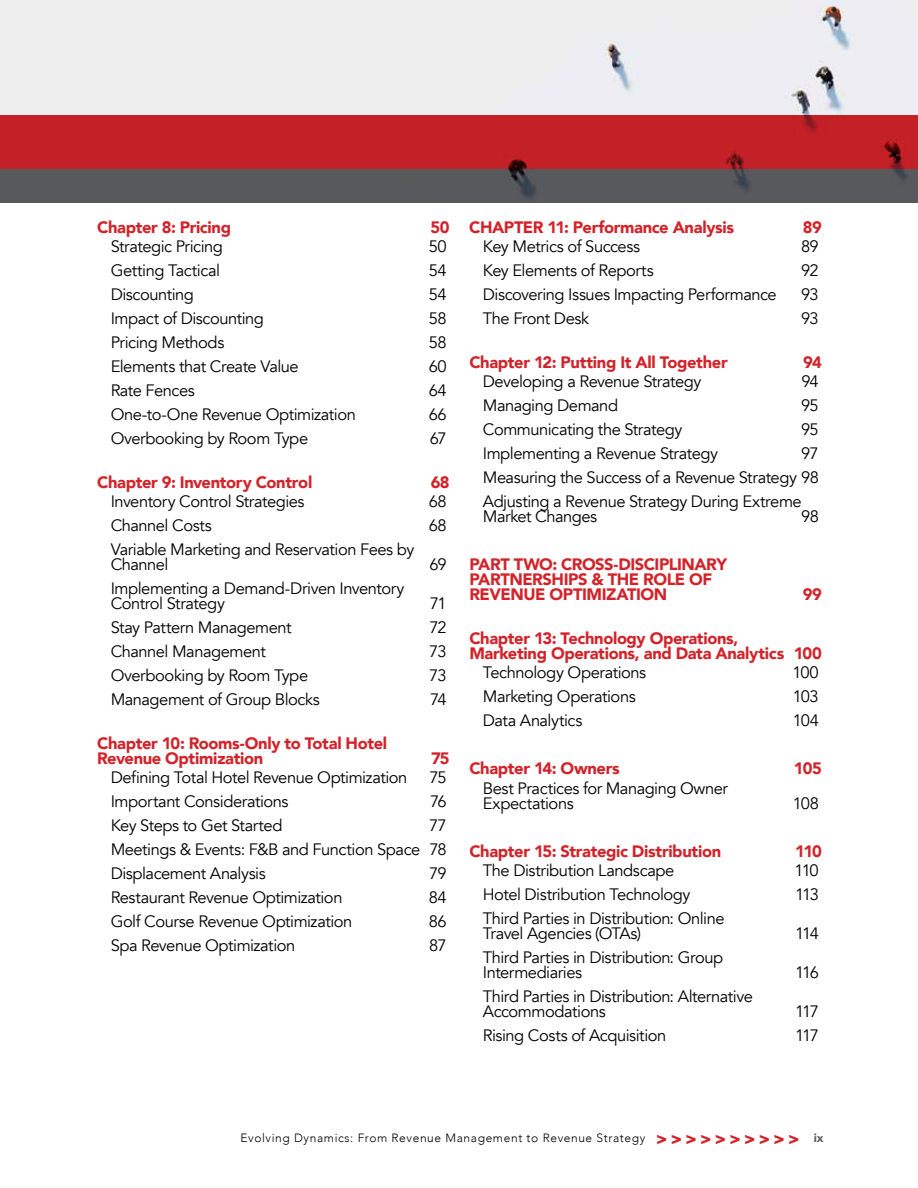
<style>
.page{position:relative;width:918px;height:1188px;background:#fff}
.page>*{position:absolute;margin:0;border:0;box-sizing:border-box;transform-origin:0 0}
.t1{font:16.5px/15px "Avenir";letter-spacing:-.03em;color:#000}
.t2{font:900 16.5px/15px "Avenir";letter-spacing:-.025em;color:#d2232a}
.t3{font:300 12px "Avenir";letter-spacing:.05em;color:#000}
.s1{font-weight:900;font-size:18px;color:#d2232a}
.s2{font-weight:900;color:#5f6062}
</style>
<div class="page">
<div style="left:0;top:0;width:918px;height:115px;background:#eee"></div>
<div style="left:0;top:169px;width:918px;height:33px;background:#58595b"></div>
<div style="left:0;top:115px;width:918px;height:54px;background:#c42027"></div>
<p class="t2" style="left:97px;top:219px;width:135px">Chapter 8: Pricing</p>
<p class="t2" style="left:431px;top:219px;width:21px">50</p>
<p class="t1" style="left:111px;top:239px;width:114px">Strategic Pricing</p>
<p class="t1" style="left:429px;top:239px;width:19px">50</p>
<p class="t1" style="left:111px;top:263px;width:111px">Getting Tactical</p>
<p class="t1" style="left:429px;top:263px;width:19px">54</p>
<p class="t1" style="left:111px;top:287px;width:85px">Discounting</p>
<p class="t1" style="left:429px;top:287px;width:19px">54</p>
<p class="t1" style="left:111px;top:311px;width:155px">Impact of Discounting</p>
<p class="t1" style="left:429px;top:311px;width:19px">58</p>
<p class="t1" style="left:111px;top:335px;width:115px">Pricing Methods</p>
<p class="t1" style="left:429px;top:335px;width:19px">58</p>
<p class="t1" style="left:111px;top:359px;width:189px">Elements that Create Value</p>
<p class="t1" style="left:429px;top:359px;width:19px">60</p>
<p class="t1" style="left:111px;top:383px;width:86px">Rate Fences</p>
<p class="t1" style="left:429px;top:383px;width:20px">64</p>
<p class="t1" style="left:111px;top:407px;width:247px">One-to-One Revenue Optimization</p>
<p class="t1" style="left:429px;top:407px;width:19px">66</p>
<p class="t1" style="left:111px;top:431px;width:199px">Overbooking by Room Type</p>
<p class="t1" style="left:430px;top:431px;width:18px">67</p>
<p class="t2" style="left:97px;top:474px;width:217px">Chapter 9: Inventory Control</p>
<p class="t2" style="left:431px;top:474px;width:20px">68</p>
<p class="t1" style="left:111px;top:494px;width:195px">Inventory Control Strategies</p>
<p class="t1" style="left:429px;top:494px;width:19px">68</p>
<p class="t1" style="left:111px;top:518px;width:103px">Channel Costs</p>
<p class="t1" style="left:429px;top:518px;width:19px">68</p>
<p class="t1" style="left:111px;top:542px;width:305px">Variable Marketing and Reservation Fees by<br>Channel</p>
<p class="t1" style="left:429px;top:557px;width:19px">69</p>
<p class="t1" style="left:111px;top:581px;width:295px">Implementing a Demand-Driven Inventory<br>Control Strategy</p>
<p class="t1" style="left:430px;top:596px;width:18px">71</p>
<p class="t1" style="left:111px;top:620px;width:183px">Stay Pattern Management</p>
<p class="t1" style="left:429px;top:620px;width:19px">72</p>
<p class="t1" style="left:111px;top:644px;width:157px">Channel Management</p>
<p class="t1" style="left:429px;top:644px;width:19px">73</p>
<p class="t1" style="left:111px;top:668px;width:199px">Overbooking by Room Type</p>
<p class="t1" style="left:429px;top:668px;width:19px">73</p>
<p class="t1" style="left:111px;top:692px;width:211px">Management of Group Blocks</p>
<p class="t1" style="left:430px;top:692px;width:18px">74</p>
<p class="t2" style="left:97px;top:735px;width:291px">Chapter 10: Rooms-Only to Total Hotel<br>Revenue Optimization</p>
<p class="t2" style="left:431px;top:750px;width:20px">75</p>
<p class="t1" style="left:111px;top:770px;width:298px">Defining Total Hotel Revenue Optimization</p>
<p class="t1" style="left:429px;top:770px;width:19px">75</p>
<p class="t1" style="left:111px;top:794px;width:179px">Important Considerations</p>
<p class="t1" style="left:430px;top:794px;width:18px">76</p>
<p class="t1" style="left:111px;top:818px;width:173px">Key Steps to Get Started</p>
<p class="t1" style="left:111px;top:814px;width:338px;line-height:24px;text-align:justify;text-indent:318px">77<br>Meetings &amp; Events: F&amp;B and Function Space 78<br>Displacement Analysis</p>
<p class="t1" style="left:429px;top:866px;width:19px">79</p>
<p class="t1" style="left:111px;top:890px;width:233px">Restaurant Revenue Optimization</p>
<p class="t1" style="left:429px;top:890px;width:19px">84</p>
<p class="t1" style="left:111px;top:914px;width:243px">Golf Course Revenue Optimization</p>
<p class="t1" style="left:429px;top:914px;width:19px">86</p>
<p class="t1" style="left:111px;top:938px;width:186px">Spa Revenue Optimization</p>
<p class="t1" style="left:429px;top:938px;width:19px">87</p>
<p class="t2" style="left:469px;top:219px;width:266px">CHAPTER 11: Performance Analysis</p>
<p class="t2" style="left:803px;top:219px;width:20px">89</p>
<p class="t1" style="left:483px;top:239px;width:159px">Key Metrics of Success</p>
<p class="t1" style="left:801px;top:239px;width:19px">89</p>
<p class="t1" style="left:483px;top:263px;width:172px">Key Elements of Reports</p>
<p class="t1" style="left:801px;top:263px;width:19px">92</p>
<p class="t1" style="left:483px;top:287px;width:295px">Discovering Issues Impacting Performance</p>
<p class="t1" style="left:801px;top:287px;width:19px">93</p>
<p class="t1" style="left:483px;top:311px;width:108px">The Front Desk</p>
<p class="t1" style="left:801px;top:311px;width:19px">93</p>
<p class="t2" style="left:469px;top:354px;width:260px">Chapter 12: Putting It All Together</p>
<p class="t2" style="left:803px;top:354px;width:20px">94</p>
<p class="t1" style="left:483px;top:374px;width:220px">Developing a Revenue Strategy</p>
<p class="t1" style="left:802px;top:374px;width:19px">94</p>
<p class="t1" style="left:483px;top:398px;width:137px">Managing Demand</p>
<p class="t1" style="left:801px;top:398px;width:19px">95</p>
<p class="t1" style="left:483px;top:422px;width:201px">Communicating the Strategy</p>
<p class="t1" style="left:801px;top:422px;width:19px">95</p>
<p class="t1" style="left:483px;top:446px;width:237px">Implementing a Revenue Strategy</p>
<p class="t1" style="left:483px;top:442px;width:338px;line-height:24px;text-align:justify;text-indent:318px">97<br>Measuring the Success of a Revenue Strategy 98<br>Adjusting a Revenue Strategy During Extreme</p>
<p class="t1" style="left:483px;top:509px;width:116px">Market Changes</p>
<p class="t1" style="left:801px;top:509px;width:19px">98</p>
<p class="t2" style="left:469px;top:557px;width:259px">PART TWO: CROSS-DISCIPLINARY<br>PARTNERSHIPS &amp; THE ROLE OF<br>REVENUE OPTIMIZATION</p>
<p class="t2" style="left:803px;top:587px;width:21px">99</p>
<p class="t2" style="left:469px;top:630px;width:354px">Chapter 13: Technology Operations,<br>Marketing Operations, and Data Analytics 100</p>
<p class="t1" style="left:483px;top:665px;width:165px">Technology Operations</p>
<p class="t1" style="left:792px;top:665px;width:28px">100</p>
<p class="t1" style="left:483px;top:689px;width:154px">Marketing Operations</p>
<p class="t1" style="left:793px;top:689px;width:27px">103</p>
<p class="t1" style="left:483px;top:713px;width:101px">Data Analytics</p>
<p class="t1" style="left:793px;top:713px;width:28px">104</p>
<p class="t2" style="left:469px;top:761px;width:152px">Chapter 14: Owners</p>
<p class="t2" style="left:794px;top:761px;width:29px">105</p>
<p class="t1" style="left:483px;top:781px;width:247px">Best Practices for Managing Owner<br>Expectations</p>
<p class="t1" style="left:793px;top:796px;width:28px">108</p>
<p class="t2" style="left:469px;top:843px;width:253px">Chapter 15: Strategic Distribution</p>
<p class="t2" style="left:795px;top:843px;width:28px">110</p>
<p class="t1" style="left:483px;top:863px;width:193px">The Distribution Landscape</p>
<p class="t1" style="left:795px;top:863px;width:26px">110</p>
<p class="t1" style="left:483px;top:887px;width:209px">Hotel Distribution Technology</p>
<p class="t1" style="left:795px;top:887px;width:25px">113</p>
<p class="t1" style="left:483px;top:911px;width:243px">Third Parties in Distribution: Online<br>Travel Agencies (OTAs)</p>
<p class="t1" style="left:795px;top:926px;width:25px">114</p>
<p class="t1" style="left:483px;top:950px;width:242px">Third Parties in Distribution: Group<br>Intermediaries</p>
<p class="t1" style="left:483px;top:989px;width:272px">Third Parties in Distribution: Alternative<br>Accommodations</p>
<p class="t1" style="left:795px;top:965px;width:25px">116</p>
<p class="t1" style="left:795px;top:1004px;width:25px">117</p>
<p class="t1" style="left:483px;top:1028px;width:185px">Rising Costs of Acquisition</p>
<p class="t1" style="left:795px;top:1028px;width:25px">117</p>
<p class="t3" style="left:240px;top:1130px;width:585px">Evolving Dynamics: From Revenue Management to Revenue Strategy <span class="s1">&gt;&gt;&gt;&gt;&gt;&gt;&gt;&gt;&gt;&gt;</span> <span class="s2">ix</span></p>
</div>
